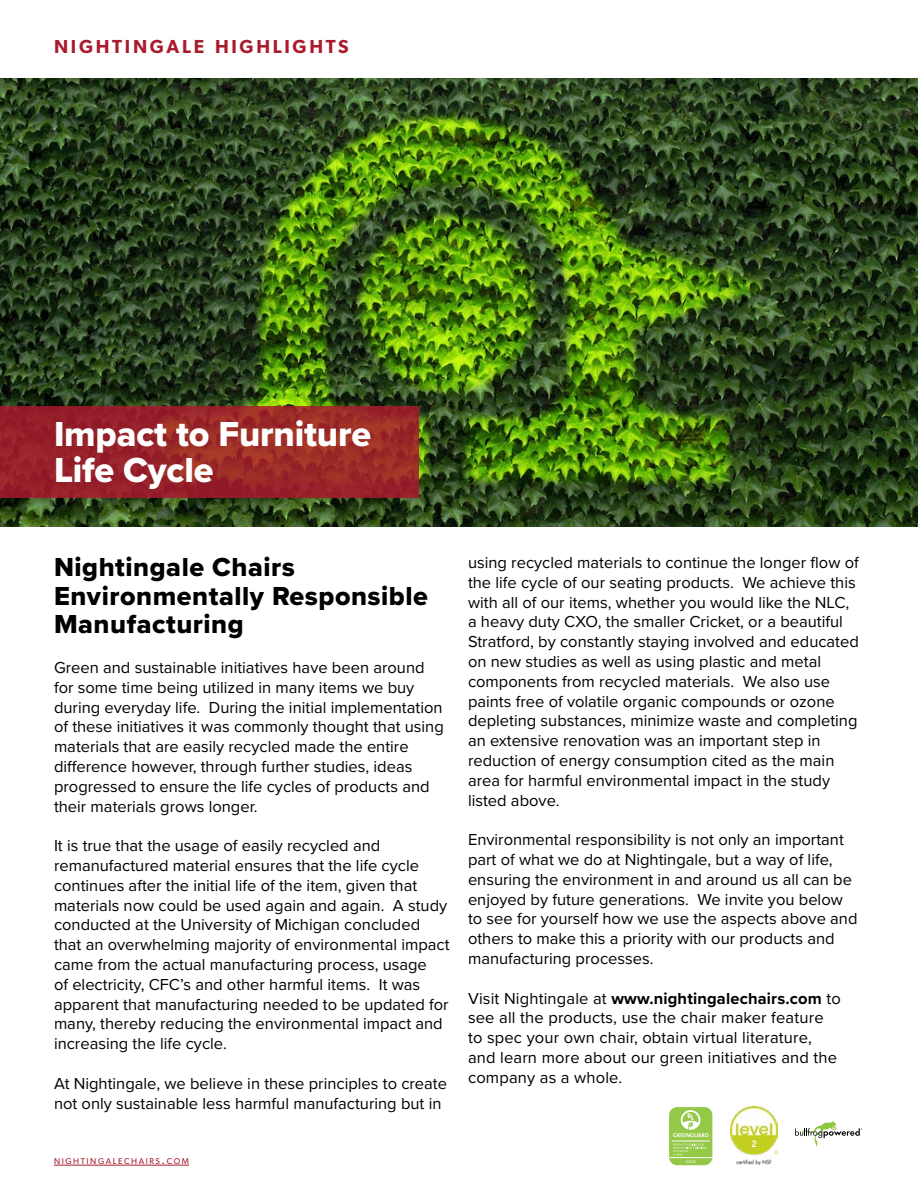
<style>
.page{position:relative;width:918px;height:1188px;background:#fff}
.page>*{position:absolute;margin:0;border:0;box-sizing:border-box;transform-origin:0 0}
.t1{font:36px/36px "Proxima Nova Extrabld";letter-spacing:-.005em;color:#fff}
.t2{font:27px/28.5px "Proxima Nova Extrabld";letter-spacing:.02em;color:#000}
.t3{font:600 18.9px "Gibson";letter-spacing:.145em;color:#a91a2d}
.t4{font:16.5px/19.8px "Proxima Nova";color:#000}
.t5{font:800 9.15px "Avenir";color:#fff}
.t6{font:8.4px "Gibson";letter-spacing:.185em;color:#a91a2d}
.s1{font-size:12px}
.s2{font-weight:700}
</style>
<div class="page">
<hr style="left:54px;top:1165px;width:135px;height:1px;background:#a91a2d">
<img style="left:0;top:79px;width:918px;height:447px">
<svg style="left:0;top:406px;width:418px;height:92px;background:#982628"></svg>
<svg style="left:795px;top:1122px;width:67px;height:25px"></svg>
<svg style="left:669px;top:1107px;width:43px;height:58px"></svg>
<hr style="left:669px;top:1157px;width:43px;height:1px;background:#fff">
<svg style="left:673px;top:1144px;width:34px;height:19px"></svg>
<hr style="left:672px;top:1141px;width:38px;height:1px;background:#fff">
<svg style="left:673px;top:1110px;width:36px;height:27px"></svg>
<img style="left:730px;top:1107px;width:47px;height:57px">
<div style="left:747px;top:1138px;width:16px;height:11px;background:#c3d021"></div>
<p class="t3" style="left:54px;top:36px;width:296px">NIGHTINGALE HIGHLIGHTS</p>
<h1 class="t1" style="left:54px;top:415px;width:319px">Impact to Furniture<br>Life Cycle</h1>
<h2 class="t2" style="left:54px;top:553px;width:376px">Nightingale Chairs<br>Environmentally Responsible<br>Manufacturing</h2>
<p class="t4" style="left:54px;top:657px;width:391px">Green and sustainable initiatives have been around for some time being utilized in many items we buy during everyday life. During the initial implementation of these initiatives it was commonly thought that using materials that are easily recycled made the entire difference however, through further studies, ideas progressed to ensure the life cycles of products and their materials grows longer.</p>
<p class="t4" style="left:54px;top:835px;width:397px">It is true that the usage of easily recycled and remanufactured material ensures that the life cycle continues after the initial life of the item, given that materials now could be used again and again. A study conducted at the University of Michigan concluded that an overwhelming majority of environmental impact came from the actual manufacturing process, usage<br>of electricity, CFC’s and other harmful items. It was apparent that manufacturing needed to be updated for many, thereby reducing the environmental impact and increasing the life cycle.</p>
<p class="t4" style="left:54px;top:1073px;width:395px">At Nightingale, we believe in these principles to create not only sustainable less harmful manufacturing but in</p>
<p class="t6" style="left:54px;top:1156px;width:137px">NIGHTINGALECHAIRS<span class="s1">.</span>COM</p>
<p class="t4" style="left:468px;top:552px;width:392px">using recycled materials to continue the longer flow of the life cycle of our seating products. We achieve this with all of our items, whether you would like the NLC, a heavy duty CXO, the smaller Cricket, or a beautiful Stratford, by constantly staying involved and educated on new studies as well as using plastic and metal components from recycled materials. We also use paints free of volatile organic compounds or ozone depleting substances, minimize waste and completing an extensive renovation was an important step in reduction of energy consumption cited as the main area for harmful environmental impact in the study listed above.</p>
<p class="t4" style="left:468px;top:829px;width:391px">Environmental responsibility is not only an important part of what we do at Nightingale, but a way of life, ensuring the environment in and around us all can be enjoyed by future generations. We invite you below to see for yourself how we use the aspects above and others to make this a priority with our products and manufacturing processes.</p>
<p class="t4" style="left:468px;top:988px;width:374px">Visit Nightingale at <span class="s2">www.nightingalechairs.com</span> to see all the products, use the chair maker feature to spec your own chair, obtain virtual literature, and learn more about our green initiatives and the company as a whole.</p>
<p class="t5" style="left:752px;top:1137px;width:7px">2</p>
</div>
